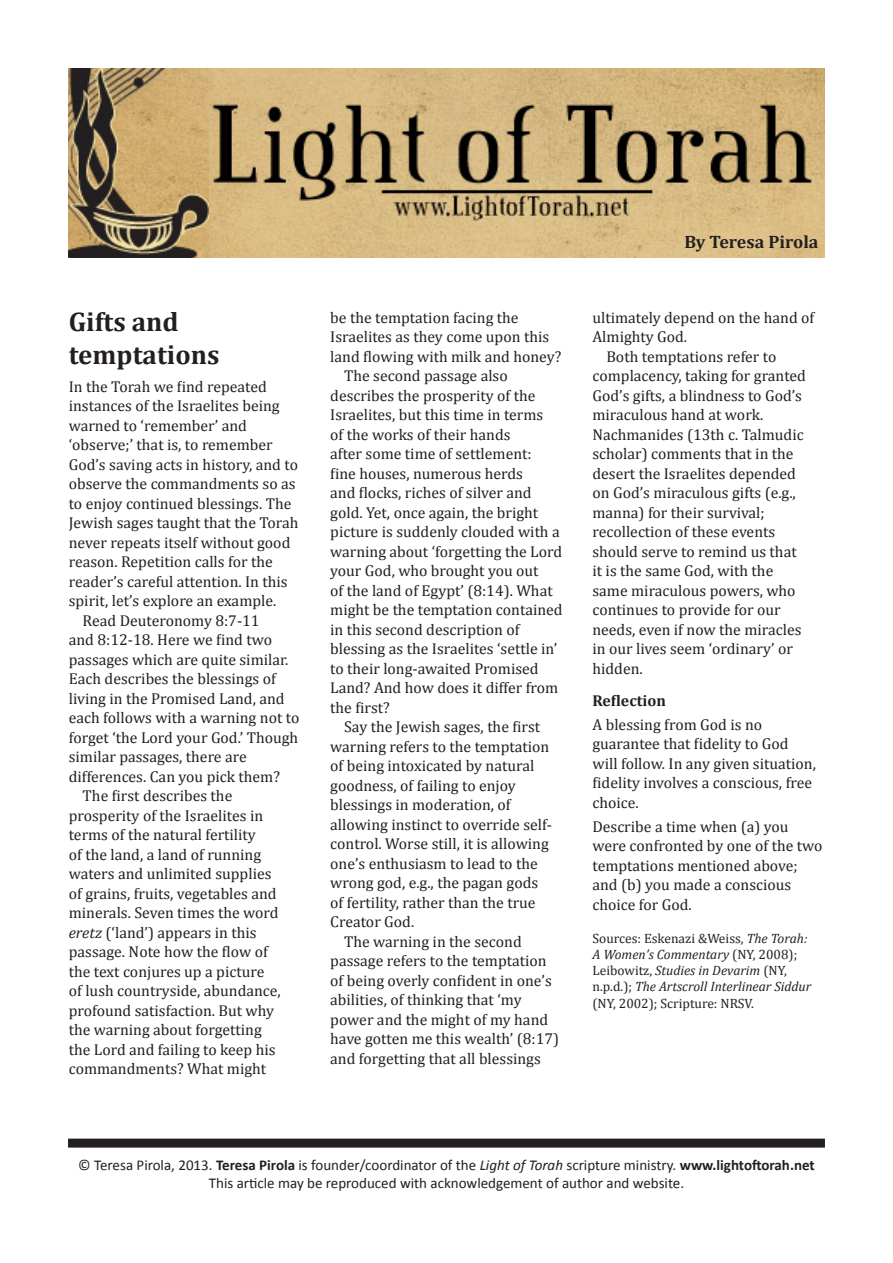
<style>
.page{position:relative;width:893px;height:1263px;background:#fff}
.page>*{position:absolute;margin:0;border:0;box-sizing:border-box;transform-origin:0 0}
.t1{font:700 27px/32.4px "Cambria";color:#231f20}
.t2{font:700 18px "Cambria";color:#231f20}
.t3{font:15.75px/19.5px "Cambria";color:#231f20}
.t4{font:700 15.75px "Cambria";color:#231f20}
.t5{font:15px "Calibri";color:#231f20}
.t6{font:13.5px/16.2px "Cambria";color:#231f20}
.s1{font-style:italic}
.s2{font-weight:700}
</style>
<div class="page">
<div style="left:68px;top:1138px;width:757px;height:9px;background:#231f20"></div>
<img style="left:208px;top:68px;width:617px;height:190px">
<img style="left:68px;top:68px;width:140px;height:190px">
<p class="t1" style="left:69px;top:305px;width:152px">Gifts and temptations</p>
<p class="t3" style="left:69px;top:377px;width:231px">In the Torah we find repeated instances of the Israelites being warned to ‘remember’ and ‘observe;’ that is, to remember<br>God’s saving acts in history, and to observe the commandments so as to enjoy continued blessings. The<br>Jewish sages taught that the Torah never repeats itself without good reason. Repetition calls for the reader’s careful attention. In this spirit, let’s explore an example.</p>
<p class="t3" style="left:69px;top:611px;width:232px;text-indent:14px">Read Deuteronomy 8:7-11<br>and 8:12-18. Here we find two passages which are quite similar.<br>Each describes the blessings of living in the Promised Land, and each follows with a warning not to forget ‘the Lord your God.’ Though similar passages, there are differences. Can you pick them?</p>
<p class="t3" style="left:69px;top:786px;width:214px;text-indent:14px">The first describes the prosperity of the Israelites in terms of the natural fertility<br>of the land, a land of running waters and unlimited supplies of grains, fruits, vegetables and minerals. Seven times the word <span class="s1">eretz</span> (‘land’) appears in this passage. Note how the flow of the text conjures up a picture of lush countryside, abundance, profound satisfaction. But why the warning about forgetting the Lord and failing to keep his commandments? What might</p>
<p class="t3" style="left:330px;top:307px;width:233px">be the temptation facing the<br>Israelites as they come upon this land flowing with milk and honey?</p>
<p class="t3" style="left:330px;top:366px;width:234px;text-indent:14px">The second passage also describes the prosperity of the<br>Israelites, but this time in terms<br>of the works of their hands<br>after some time of settlement:<br>fine houses, numerous herds<br>and flocks, riches of silver and gold. Yet, once again, the bright picture is suddenly clouded with a warning about ‘forgetting the Lord your God, who brought you out<br>of the land of Egypt’ (8:14). What might be the temptation contained in this second description of blessing as the Israelites ‘settle in’ to their long-awaited Promised<br>Land? And how does it differ from the first?</p>
<p class="t3" style="left:330px;top:717px;width:223px;text-indent:14px">Say the Jewish sages, the first warning refers to the temptation of being intoxicated by natural goodness, of failing to enjoy blessings in moderation, of allowing instinct to override self&shy;control. Worse still, it is allowing one’s enthusiasm to lead to the wrong god, e.g., the pagan gods of fertility, rather than the true<br>Creator God.</p>
<p class="t3" style="left:330px;top:931px;width:230px;text-indent:14px">The warning in the second passage refers to the temptation of being overly confident in one’s abilities, of thinking that ‘my power and the might of my hand have gotten me this wealth’ (8:17) and forgetting that all blessings</p>
<p class="t2" style="left:684px;top:230px;width:136px">By Teresa Pirola</p>
<p class="t3" style="left:592px;top:307px;width:223px">ultimately depend on the hand of<br>Almighty God.</p>
<p class="t3" style="left:592px;top:346px;width:215px;text-indent:14px">Both temptations refer to complacency, taking for granted<br>God’s gifts, a blindness to God’s miraculous hand at work.<br>Nachmanides (13th c. Talmudic scholar) comments that in the desert the Israelites depended on God’s miraculous gifts (e.g., manna) for their survival; recollection of these events should serve to remind us that it is the same God, with the same miraculous powers, who continues to provide for our needs, even if now the miracles in our lives seem ‘ordinary’ or hidden.</p>
<p class="t4" style="left:592px;top:691px;width:75px">Reflection</p>
<p class="t3" style="left:592px;top:714px;width:225px">A blessing from God is no guarantee that fidelity to God will follow. In any given situation, fidelity involves a conscious, free choice.</p>
<p class="t3" style="left:592px;top:816px;width:232px">Describe a time when (a) you were confronted by one of the two temptations mentioned above; and (b) you made a conscious choice for God.</p>
<p class="t6" style="left:592px;top:930px;width:220px">Sources: Eskenazi &amp;Weiss, <span class="s1">The Torah:<br>A Women’s Commentary</span> (NY, 2008); Leibowitz, <span class="s1">Studies in Devarim</span> (NY, n.p.d.); <span class="s1">The Artscroll Interlinear Siddur </span>(NY, 2002); Scripture: NRSV.</p>
<p class="t5" style="left:78px;top:1155px;width:738px">© Teresa Pirola, 2013. <span class="s2">Teresa Pirola</span> is founder/coordinator of the <span class="s1">Light of Torah</span> scripture ministry. <span class="s2">www.lightoftorah.net</span></p>
<p class="t5" style="left:209px;top:1173px;width:477px">This article may be reproduced with acknowledgement of author and website.</p>
</div>
